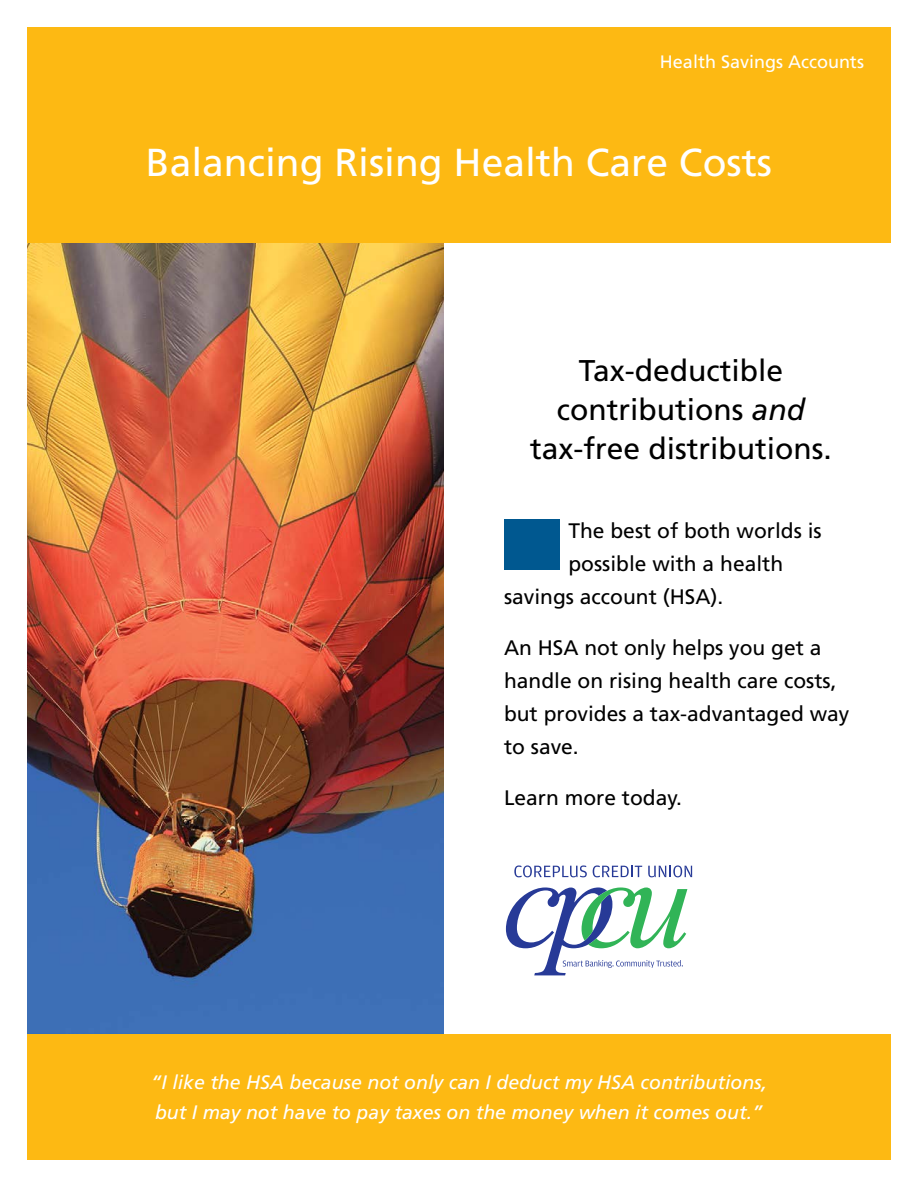
<style>
.page{position:relative;width:918px;height:1188px;background:#fff}
.page>*{position:absolute;margin:0;border:0;box-sizing:border-box;transform-origin:0 0}
.t1{font:39px "Frutiger LT Std";color:#fff}
.t2{font:30px/39px "Frutiger LT Std";color:#000;text-align:center}
.t3{font:21px/33px "Frutiger LT Std";color:#000}
.t4{font:italic 19.5px/30px "Frutiger LT Std";color:#fff}
.t5{font:18px "Frutiger LT Std";color:#fff}
.s1{font-style:italic}
</style>
<div class="page">
<img style="left:27px;top:243px;width:417px;height:791px">
<div style="left:27px;top:27px;width:864px;height:216px;background:#fdb913"></div>
<div style="left:504px;top:519px;width:55px;height:51px;background:#005890"></div>
<div style="left:27px;top:1034px;width:864px;height:126px;background:#fdb913"></div>
<svg style="left:514px;top:865px;width:73px;height:12px"></svg>
<svg style="left:593px;top:865px;width:49px;height:12px"></svg>
<svg style="left:648px;top:865px;width:44px;height:12px"></svg>
<svg style="left:506px;top:887px;width:181px;height:88px"></svg>
<p class="t5" style="left:660px;top:51px;width:206px">Health Savings Accounts</p>
<h1 class="t1" style="left:146px;top:140px;width:628px">Balancing Rising Health Care Costs</h1>
<h2 class="t2" style="left:530px;top:351px;width:303px">Tax-deductible contributions <span class="s1">and </span>tax-free distributions.</h2>
<p class="t3" style="left:568px;top:514px;width:255px">The best of both worlds is</p>
<p class="t3" style="left:568px;top:547px;width:216px">possible with a health</p>
<p class="t3" style="left:504px;top:580px;width:221px">savings account (HSA).</p>
<p class="t3" style="left:504px;top:631px;width:347px">An HSA not only helps you get a handle on rising health care costs, but provides a tax-advantaged way to save.</p>
<p class="t3" style="left:504px;top:781px;width:180px">Learn more today.</p>
<p class="t4" style="left:151px;top:1068px;width:618px">“I like the HSA because not only can I deduct my HSA contributions, but I may not have to pay taxes on the money when it comes out.”</p>
</div>
